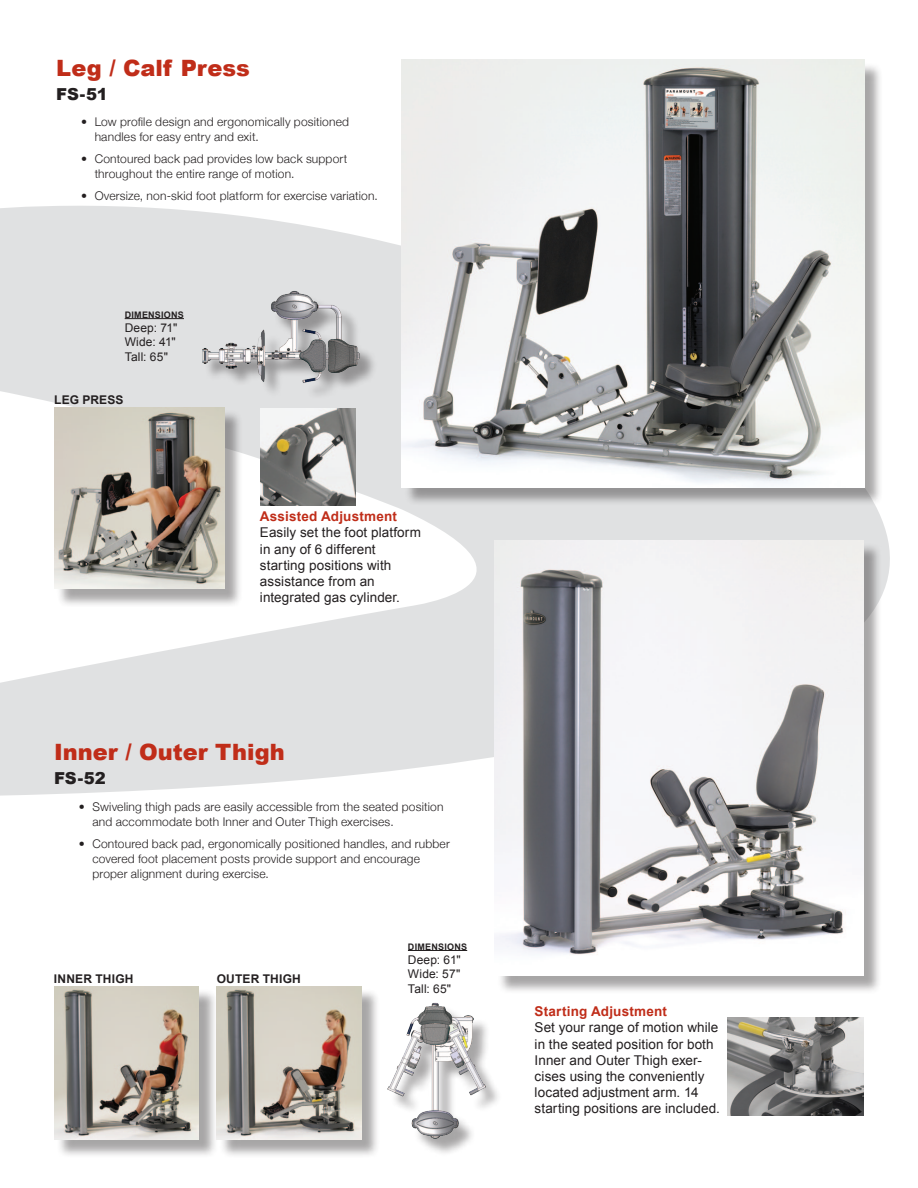
<style>
.page{position:relative;width:918px;height:1188px;background:#fff}
.page>*{position:absolute;margin:0;border:0;box-sizing:border-box;transform-origin:0 0}
.t1{font:900 22.5px "Arial";color:#c02d19}
.t2{font:900 16.5px "Arial";letter-spacing:-.005em;color:#231f20}
.t3{font:13.5px/16.2px "Arial";letter-spacing:.005em;color:#231f20}
.t4{font:700 13.5px "Arial";letter-spacing:.015em;color:#c02d19}
.t5{font:300 12px/15px "Helvetica Neue";letter-spacing:.015em;color:#231f20}
.t6{font:12px/14.4px "Arial";letter-spacing:.01em;color:#231f20;text-align:justify}
.t7{font:700 12px "Arial";letter-spacing:.015em;color:#231f20}
.t8{font:700 9px "Arial";letter-spacing:.03em;color:#231f20}
</style>
<div class="page">
<svg style="left:0;top:206px;width:890px;height:609px;fill:#e0e1e2"></svg>
<img style="left:260px;top:409px;width:95px;height:96px">
<div style="left:56px;top:988px;width:162px;height:171px;background:#231f20;opacity:.4"></div>
<img style="left:54px;top:986px;width:145px;height:154px">
<div style="left:219px;top:988px;width:161px;height:171px;background:#231f20;opacity:.4"></div>
<img style="left:217px;top:986px;width:145px;height:154px">
<div style="left:56px;top:410px;width:187px;height:197px;background:#231f20;opacity:.4"></div>
<img style="left:54px;top:407px;width:170px;height:182px">
<div style="left:404px;top:62px;width:479px;height:444px;background:#231f20;opacity:.4"></div>
<img style="left:401px;top:60px;width:463px;height:428px">
<div style="left:497px;top:543px;width:385px;height:452px;background:#231f20;opacity:.4"></div>
<img style="left:495px;top:540px;width:369px;height:436px">
<img style="left:728px;top:1017px;width:135px;height:98px">
<div style="left:389px;top:1006px;width:113px;height:150px;background:#231f20;opacity:.4"></div>
<img style="left:387px;top:1002px;width:100px;height:138px">
<div style="left:204px;top:294px;width:174px;height:106px;background:#231f20;opacity:.4"></div>
<img style="left:201px;top:291px;width:160px;height:92px">
<hr style="left:408px;top:950px;width:59px;height:1px;background:#231f20">
<hr style="left:125px;top:318px;width:59px;height:1px;background:#231f20">
<h1 class="t1" style="left:56px;top:55px;width:195px">Leg / Calf Press</h1>
<h2 class="t2" style="left:56px;top:85px;width:53px">FS-51</h2>
<p class="t5" style="left:95px;top:114px;width:256px;text-indent:-14px">• Low profile design and ergonomically positioned handles for easy entry and exit.</p>
<p class="t5" style="left:95px;top:151px;width:254px;text-indent:-14px">• Contoured back pad provides low back support throughout the entire range of motion.</p>
<p class="t5" style="left:81px;top:188px;width:298px">• Oversize, non-skid foot platform for exercise variation.</p>
<p class="t8" style="left:125px;top:309px;width:43px">DIMENSION</p>
<p class="t8" style="left:178px;top:309px;width:8px">S</p>
<p class="t6" style="left:125px;top:321px;width:54px;text-align:left">Deep: 71"<br>Wide: 41"<br>Tall: 65"</p>
<p class="t7" style="left:54px;top:393px;width:46px">Leg press</p>
<p class="t4" style="left:260px;top:509px;width:139px">Assisted Adjustment</p>
<p class="t3" style="left:260px;top:524px;width:163px">Easily set the foot platform in any of 6 different starting positions with assistance from an integrated gas cylinder.</p>
<h1 class="t1" style="left:54px;top:740px;width:232px">Inner / Outer Thigh</h1>
<h2 class="t2" style="left:54px;top:769px;width:53px">FS-52</h2>
<p class="t5" style="left:92px;top:799px;width:353px;text-indent:-14px">• Swiveling thigh pads are easily accessible from the seated position and accommodate both Inner and Outer Thigh exercises.</p>
<p class="t5" style="left:92px;top:836px;width:359px;text-indent:-14px">• Contoured back pad, ergonomically positioned handles, and rubber covered foot placement posts provide support and encourage proper alignment during exercise.</p>
<p class="t7" style="left:54px;top:972px;width:81px">INNER THIGH</p>
<p class="t7" style="left:217px;top:972px;width:86px">OUTER THIGH</p>
<p class="t8" style="left:408px;top:941px;width:43px">DIMENSION</p>
<p class="t8" style="left:461px;top:941px;width:8px">S</p>
<p class="t6" style="left:408px;top:953px;width:54px">Deep: 61" Wide: 57" Tall: 65"</p>
<p class="t4" style="left:535px;top:1004px;width:134px">Starting Adjustment</p>
<p class="t3" style="left:535px;top:1020px;width:187px">Set your range of motion while in the seated position for both<br>Inner and Outer Thigh exer&shy;cises using the conveniently located adjustment arm. 14 starting positions are included.</p>
</div>
